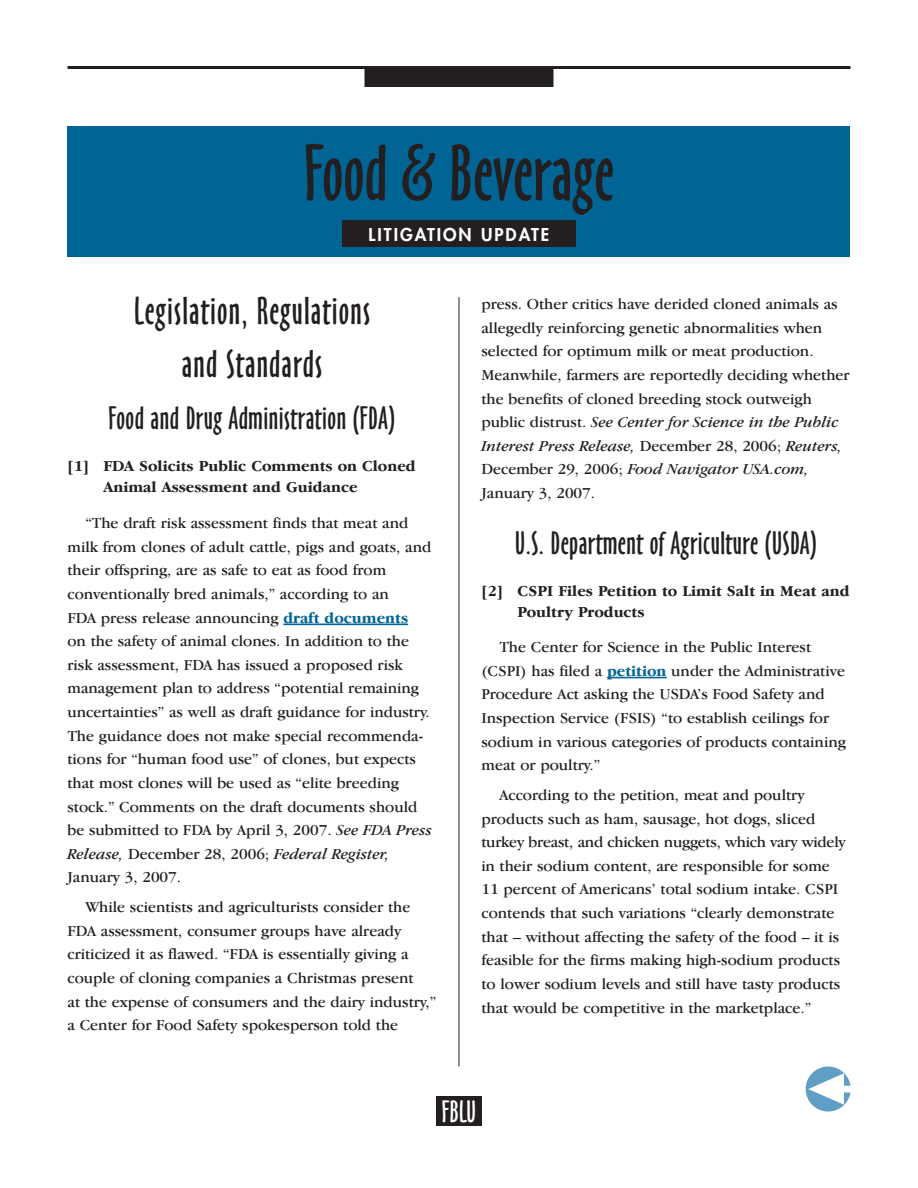
<style>
.page{position:relative;width:918px;height:1188px;background:#fff}
.page>*{position:absolute;margin:0;border:0;box-sizing:border-box;transform-origin:0 0}
.t1{font:73.5px "Oz Handicraft BT";color:#231f20}
.t2{font:36px/52.5px "Oz Handicraft BT";letter-spacing:.03em;color:#231f20;text-align:center}
.t3{font:30px "Oz Handicraft BT";letter-spacing:.015em;color:#231f20}
.t4{font:28.5px "Oz Handicraft BT";color:#fff}
.t5{font:800 17.25px "Futura Std";letter-spacing:.115em;color:#fff}
.t6{font:15.75px/23.7px "Garamond IT Cby BT";color:#231f20}
.t7{font:700 15.75px/21px "Garamond IT Cby BT";color:#231f20}
.s1{font-weight:700;color:#006494}
.s2{font-style:italic}
</style>
<div class="page">
<hr style="left:68px;top:66px;width:782px;height:3px;background:#231f20">
<div style="left:364px;top:69px;width:190px;height:18px;background:#231f20"></div>
<hr style="left:459px;top:297px;width:1px;height:770px;background:#231f20">
<div style="left:436px;top:1096px;width:46px;height:30px;background:#231f20"></div>
<svg style="left:806px;top:1066px;width:44px;height:46px"></svg>
<div style="left:68px;top:126px;width:782px;height:131px;background:#006494"></div>
<div style="left:342px;top:220px;width:234px;height:27px;background:#231f20"></div>
<hr style="left:283px;top:624px;width:31px;height:1px;background:#006494">
<hr style="left:314px;top:624px;width:94px;height:1px;background:#006494">
<hr style="left:607px;top:677px;width:60px;height:1px;background:#006494">
<h1 class="t1" style="left:304px;top:132px;width:312px">Food &amp; Beverage</h1>
<p class="t5" style="left:369px;top:226px;width:182px">LITIGATION UPDATE</p>
<h2 class="t2" style="left:134px;top:286px;width:238px">Legislation, Regulations and Standards</h2>
<h3 class="t3" style="left:109px;top:402px;width:288px">Food and Drug Administration (FDA)</h3>
<p class="t7" style="left:103px;top:456px;width:314px;text-indent:-36px">[1] FDA Solicits Public Comments on Cloned<br>Animal Assessment and Guidance</p>
<p class="t6" style="left:67px;top:511px;width:366px;text-indent:18px">“The draft risk assessment finds that meat and milk from clones of adult cattle, pigs and goats, and their offspring, are as safe to eat as food from conventionally bred animals,” according to an<br>FDA press release announcing <span class="s1">draft documents<br></span>on the safety of animal clones. In addition to the risk assessment, FDA has issued a proposed risk management plan to address “potential remaining uncertainties” as well as draft guidance for industry.<br>The guidance does not make special recommenda&shy;tions for “human food use” of clones, but expects that most clones will be used as “elite breeding stock.” Comments on the draft documents should be submitted to FDA by April 3, 2007. <span class="s2">See FDA Press Release,</span> December 28, 2006; <span class="s2">Federal Register, </span>January 3, 2007.</p>
<p class="t6" style="left:68px;top:895px;width:370px;text-indent:18px">While scientists and agriculturists consider the FDA assessment, consumer groups have already criticized it as flawed. “FDA is essentially giving a couple of cloning companies a Christmas present<br>at the expense of consumers and the dairy industry,” a Center for Food Safety spokesperson told the</p>
<p class="t6" style="left:481px;top:292px;width:370px">press. Other critics have derided cloned animals as allegedly reinforcing genetic abnormalities when selected for optimum milk or meat production.<br>Meanwhile, farmers are reportedly deciding whether the benefits of cloned breeding stock outweigh public distrust. <span class="s2">See Center for Science in the Public Interest Press Release,</span> December 28, 2006; <span class="s2">Reuters, </span>December 29, 2006; <span class="s2">Food Navigator USA.com, </span>January 3, 2007.</p>
<h3 class="t3" style="left:515px;top:526px;width:303px">U.S. Department of Agriculture (USDA)</h3>
<p class="t7" style="left:517px;top:580px;width:334px;text-indent:-36px">[2] CSPI Files Petition to Limit Salt in Meat and<br>Poultry Products</p>
<p class="t6" style="left:481px;top:635px;width:366px;text-indent:18px">The Center for Science in the Public Interest (CSPI) has filed a <span class="s1">petition</span> under the Administrative Procedure Act asking the USDA’s Food Safety and Inspection Service (FSIS) “to establish ceilings for sodium in various categories of products containing meat or poultry.”</p>
<p class="t6" style="left:481px;top:783px;width:366px;text-indent:18px">According to the petition, meat and poultry products such as ham, sausage, hot dogs, sliced turkey breast, and chicken nuggets, which vary widely in their sodium content, are responsible for some 11 percent of Americans’ total sodium intake. CSPI contends that such variations “clearly demonstrate that – without affecting the safety of the food – it is feasible for the firms making high-sodium products to lower sodium levels and still have tasty products that would be competitive in the marketplace.”</p>
<h3 class="t4" style="left:442px;top:1095px;width:36px">FBLU</h3>
</div>
